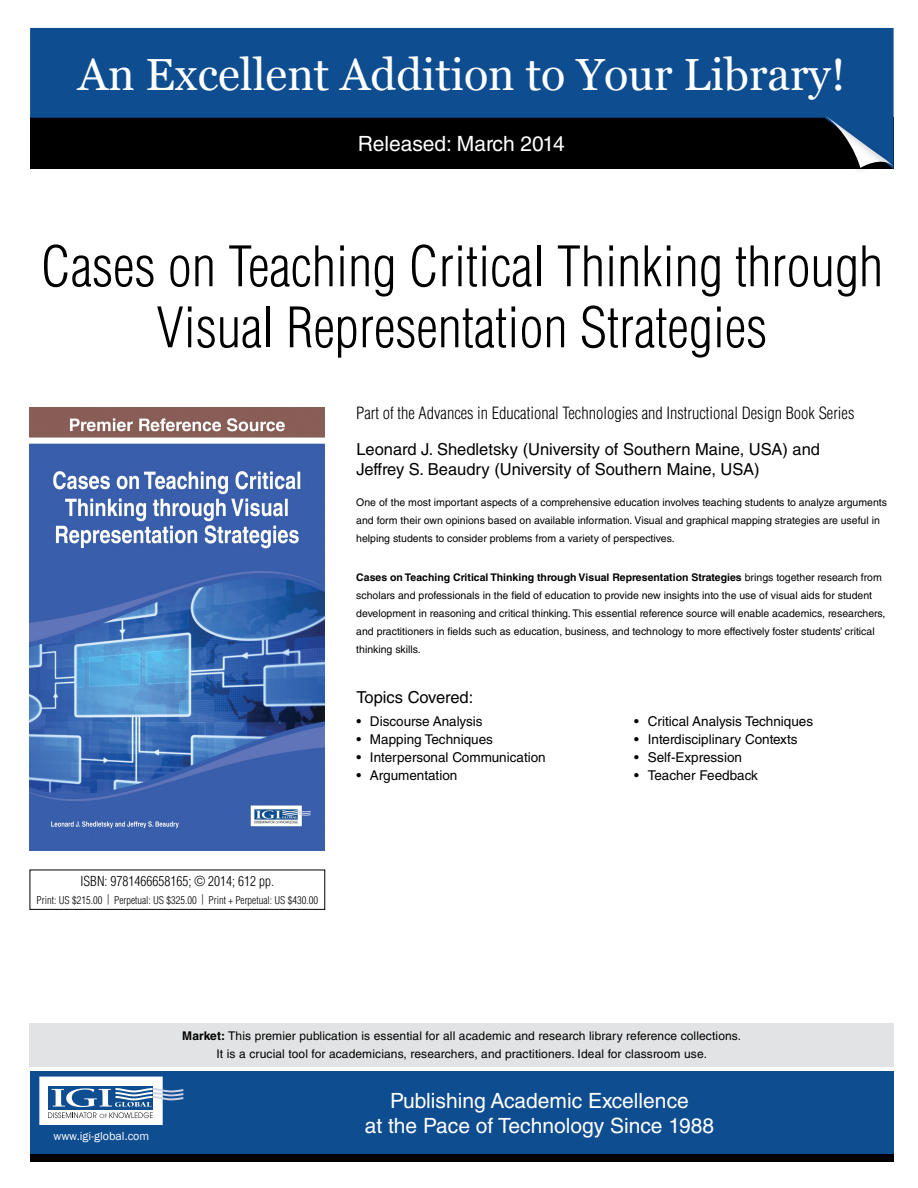
<style>
.page{position:relative;width:918px;height:1188px;background:#fff}
.page>*{position:absolute;margin:0;border:0;box-sizing:border-box;transform-origin:0 0}
.t1{font:300 condensed 54.45px/61.1px "Helvetica LT Std";color:#000;text-align:center}
.t2{font:45px "Vani";color:#fff}
.t3{font:21px/25.2px "Helvetica LT Std";color:#fff;text-align:center}
.t4{font:16.5px/19.8px "Helvetica LT Std";color:#000}
.t5{font:300 condensed 16.5px "Helvetica LT Std";color:#000}
.t6{font:13.5px "Helvetica LT Std";color:#000}
.t7{font:300 condensed 13.5px "Helvetica LT Std";color:#000}
.t8{font:12px/18px "Helvetica LT Std";letter-spacing:.01em;color:#000;text-align:center}
.t9{font:12px "Franklin Gothic";color:#fff}
.t10{font:10.5px/18px "Helvetica LT Std";color:#000}
.t11{font:300 condensed 10.5px "Helvetica LT Std";color:#000}
.s1{font-weight:700}
</style>
<div class="page">
<svg style="left:30px;top:28px;width:864px;height:141px;background:#09325f"></svg>
<div style="left:816px;top:111px;width:78px;height:63px;background:#000;opacity:.2"></div>
<svg style="left:824px;top:115px;width:69px;height:53px;background:#2f4d6d"></svg>
<div style="left:30px;top:870px;width:295px;height:40px;border:1px solid #000"></div>
<div style="left:30px;top:1071px;width:864px;height:83px;background:#0f4d91"></div>
<svg style="left:39px;top:1076px;width:144px;height:49px"></svg>
<div style="left:30px;top:1154px;width:864px;height:8px;background:#000"></div>
<img style="left:29px;top:407px;width:296px;height:444px">
<div style="left:29px;top:1023px;width:864px;height:43px;background:#e2e3e4"></div>
<h2 class="t2" style="left:78px;top:48px;width:769px">An Excellent Addition to Your Library!</h2>
<h3 class="t3" style="left:358px;top:131px;width:208px">Released: March 2014</h3>
<h1 class="t1" style="left:41px;top:236px;width:844px">Cases on Teaching Critical Thinking through<br>Visual Representation Strategies</h1>
<h3 class="t5" style="left:356px;top:403px;width:500px">Part of the Advances in Educational Technologies and Instructional Design Book Series</h3>
<h3 class="t4" style="left:356px;top:439px;width:465px">Leonard J. Shedletsky (University of Southern Maine, USA) and<br>Jeffrey S. Beaudry (University of Southern Maine, USA)</h3>
<p class="t10" style="left:356px;top:494px;width:532px">One of the most important aspects of a comprehensive education involves teaching students to analyze arguments and form their own opinions based on available information. Visual and graphical mapping strategies are useful in helping students to consider problems from a variety of perspectives.</p>
<p class="t10" style="left:356px;top:569px;width:531px"><span class="s1">Cases on Teaching Critical Thinking through Visual Representation Strategies</span> brings together research from scholars and professionals in the field of education to provide new insights into the use of visual aids for student development in reasoning and critical thinking. This essential reference source will enable academics, researchers, and practitioners in fields such as education, business, and technology to more effectively foster students’ critical thinking skills.</p>
<p class="t7" style="left:81px;top:872px;width:195px">ISBN: 9781466658165; © 2014; 612 pp.</p>
<p class="t11" style="left:37px;top:893px;width:283px">Print: US $215.00 | Perpetual: US $325.00 | Print + Perpetual: US $430.00</p>
<h3 class="t4" style="left:356px;top:688px;width:118px">Topics Covered:</h3>
<p class="t6" style="left:356px;top:713px;width:128px">• Discourse Analysis</p>
<p class="t6" style="left:356px;top:731px;width:138px">• Mapping Techniques</p>
<p class="t6" style="left:356px;top:749px;width:191px">• Interpersonal Communication</p>
<p class="t6" style="left:356px;top:767px;width:102px">• Argumentation</p>
<p class="t6" style="left:634px;top:713px;width:180px">• Critical Analysis Techniques</p>
<p class="t6" style="left:634px;top:731px;width:165px">• Interdisciplinary Contexts</p>
<p class="t6" style="left:634px;top:749px;width:109px">• Self-Expression</p>
<p class="t6" style="left:634px;top:767px;width:125px">• Teacher Feedback</p>
<p class="t9" style="left:53px;top:1128px;width:97px">www.igi-global.com</p>
<p class="t8" style="left:182px;top:1027px;width:560px"><span class="s1">Market:</span> This premier publication is essential for all academic and research library reference collections.<br>It is a crucial tool for academicians, researchers, and practitioners. Ideal for classroom use.</p>
<h3 class="t3" style="left:365px;top:1088px;width:351px">Publishing Academic Excellence<br>at the Pace of Technology Since 1988</h3>
</div>
